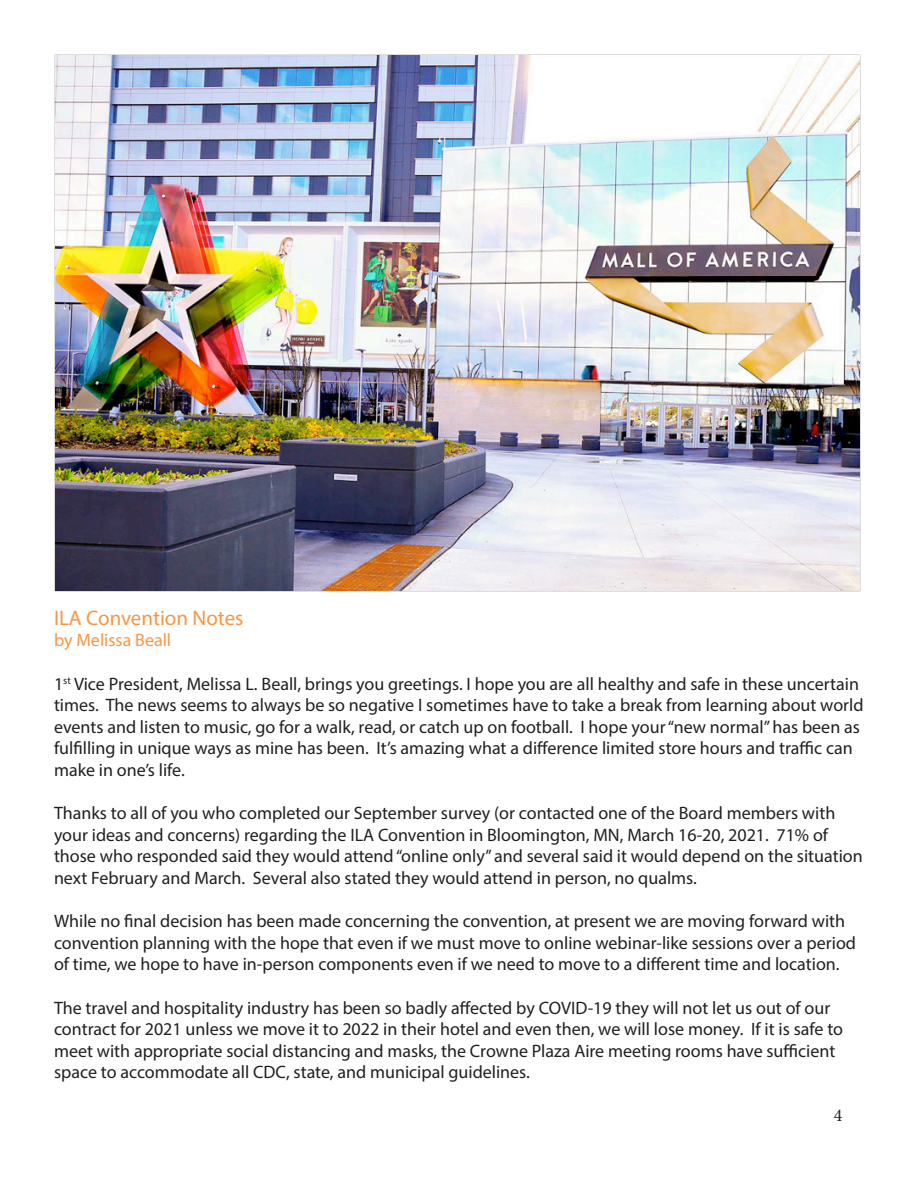
<style>
.page{position:relative;width:918px;height:1188px;background:#fff}
.page>*{position:absolute;margin:0;border:0;box-sizing:border-box;transform-origin:0 0}
.t1{font:21px "Myriad Pro";color:#f79646}
.t2{font:18px/21.6px "Myriad Pro";color:#231f20}
.t3{font:18px "Myriad Pro";color:#f79646}
.t4{font:18px "Minion Pro";color:#231f20}
</style>
<div class="page">
<img style="left:54px;top:54px;width:807px;height:538px">
<p class="t1" style="left:54px;top:605px;width:191px">ILA Convention Notes</p>
<p class="t3" style="left:54px;top:629px;width:119px">by Melissa Beall</p>
<p class="t2" style="left:54px;top:673px;width:811px">1<sup>st</sup> Vice President, Melissa L. Beall, brings you greetings. I hope you are all healthy and safe in these uncertain times. The news seems to always be so negative I sometimes have to take a break from learning about world events and listen to music, go for a walk, read, or catch up on football. I hope your “new normal” has been as fulfilling in unique ways as mine has been. It’s amazing what a difference limited store hours and traffic can make in one’s life.</p>
<p class="t2" style="left:54px;top:802px;width:810px">Thanks to all of you who completed our September survey (or contacted one of the Board members with your ideas and concerns) regarding the ILA Convention in Bloomington, MN, March 16-20, 2021. 71% of those who responded said they would attend “online only” and several said it would depend on the situation next February and March. Several also stated they would attend in person, no qualms.</p>
<p class="t2" style="left:54px;top:910px;width:804px">While no final decision has been made concerning the convention, at present we are moving forward with convention planning with the hope that even if we must move to online webinar-like sessions over a period of time, we hope to have in-person components even if we need to move to a different time and location.</p>
<p class="t2" style="left:54px;top:997px;width:791px">The travel and hospitality industry has been so badly affected by COVID-19 they will not let us out of our contract for 2021 unless we move it to 2022 in their hotel and even then, we will lose money. If it is safe to meet with appropriate social distancing and masks, the Crowne Plaza Aire meeting rooms have sufficient space to accommodate all CDC, state, and municipal guidelines.</p>
<p class="t4" style="left:834px;top:1103px;width:10px">4</p>
</div>
